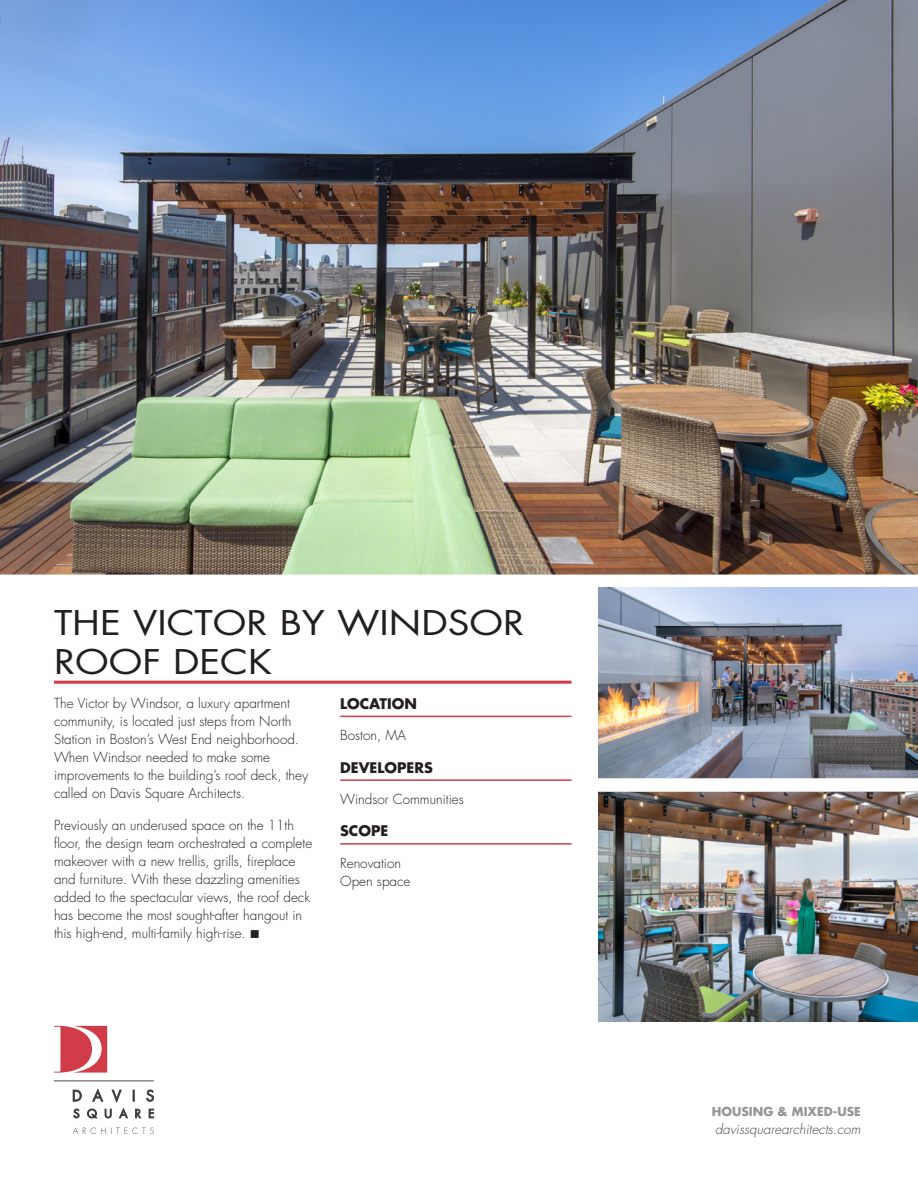
<style>
.page{position:relative;width:918px;height:1188px;background:#fff}
.page>*{position:absolute;margin:0;border:0;box-sizing:border-box;transform-origin:0 0}
.Body_Header_PROJ_SHE{font:33.15px/39px "Futura Std";color:#231f20;scale:1.18 1}
.Body_Copy_LINE_PROJ{font:700 14.25px "Futura Std";color:#231f20}
.Body_Copy_PROJ_SHEET{font:300 13.5px/18px "Futura Std";color:#231f20}
.Web{font:italic 300 13.5px "Futura Std";color:#4b4c4d}
.t1{font:700 12px "Futura Std";color:#939598}
</style>
<div class="page">
<svg style="left:54px;top:1026px;width:53px;height:47px"></svg>
<hr style="left:54px;top:1081px;width:100px;height:1px;background:#4b4c4d">
<svg style="left:73px;top:1089px;width:81px;height:13px"></svg>
<svg style="left:74px;top:1108px;width:80px;height:10px"></svg>
<svg style="left:73px;top:1127px;width:81px;height:7px"></svg>
<img style="left:0;top:0;width:918px;height:575px">
<hr style="left:54px;top:681px;width:518px;height:3px;background:#d23c49">
<hr style="left:340px;top:716px;width:232px;height:1px;background:#d23c49">
<hr style="left:340px;top:779px;width:232px;height:2px;background:#d23c49">
<hr style="left:340px;top:843px;width:232px;height:2px;background:#d23c49">
<img style="left:599px;top:587px;width:318px;height:191px">
<img style="left:599px;top:792px;width:318px;height:230px">
<p class="Body_Header_PROJ_SHE" style="left:54px;top:604px;width:400px">THE VICTOR BY WINDSOR<br>ROOF DECK</p>
<p class="Body_Copy_PROJ_SHEET" style="left:54px;top:695px;width:256px">The Victor by Windsor, a luxury apartment community, is located just steps from North Station in Boston’s West End neighborhood.<br>When Windsor needed to make some improvements to the building’s roof deck, they called on Davis Square Architects.</p>
<p class="Body_Copy_PROJ_SHEET" style="left:54px;top:816px;width:260px">Previously an underused space on the 11th floor, the design team orchestrated a complete makeover with a new trellis, grills, fireplace and furniture. With these dazzling amenities added to the spectacular views, the roof deck has become the most sought-after hangout in this high-end, multi-family high-rise. ■</p>
<p class="Body_Copy_LINE_PROJ" style="left:340px;top:694px;width:78px">LOCATION</p>
<p class="Body_Copy_PROJ_SHEET" style="left:340px;top:727px;width:68px">Boston, MA</p>
<p class="Body_Copy_LINE_PROJ" style="left:340px;top:758px;width:94px">DEVELOPERS</p>
<p class="Body_Copy_PROJ_SHEET" style="left:340px;top:791px;width:125px">Windsor Communities</p>
<p class="Body_Copy_LINE_PROJ" style="left:340px;top:822px;width:50px">SCOPE</p>
<p class="Body_Copy_PROJ_SHEET" style="left:340px;top:854px;width:72px">Renovation<br>Open space</p>
<p class="t1" style="left:712px;top:1103px;width:150px">HOUSING &amp; MIXED-USE</p>
<p class="Web" style="left:715px;top:1120px;width:147px">davissquarearchitects.com</p>
</div>
